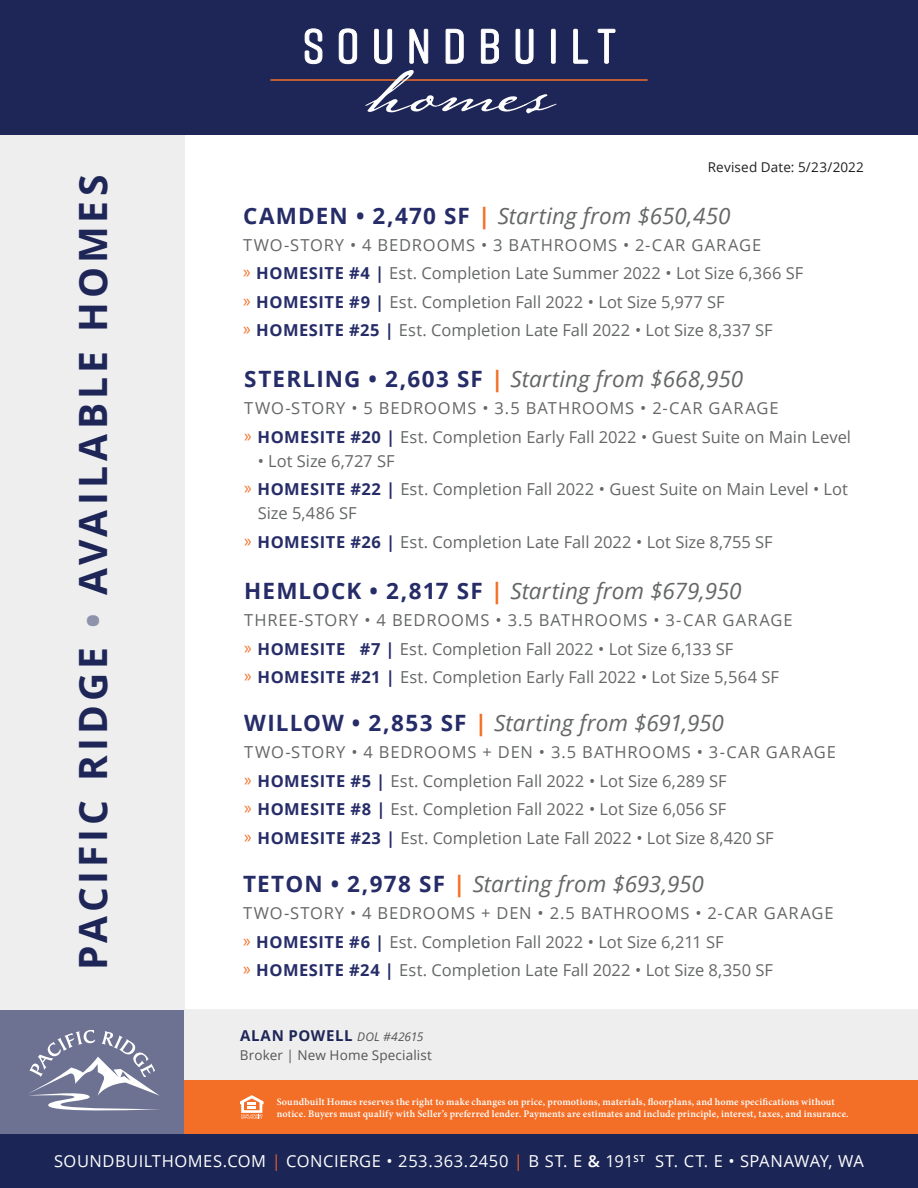
<style>
.page{position:relative;width:918px;height:1188px;background:#fff}
.page>*{position:absolute;margin:0;border:0;box-sizing:border-box;transform-origin:0 0}
.t1{font:700 39px "Open Sans";letter-spacing:.105em;color:#1e2657}
.t2{font:italic 22.5px "Open Sans";letter-spacing:.005em;color:#656666}
.t3{font:16.5px/28.5px "Open Sans";color:#656666}
.t4{font:16.5px "Open Sans";letter-spacing:.03em;color:#fff}
.t5{font:700 15px "Open Sans";letter-spacing:.045em;color:#1e2657}
.t6{font:13.5px "Open Sans";letter-spacing:.01em;color:#555}
.t7{font:13.5px "Open Sans";letter-spacing:.015em;color:#231f20}
.t8{font:600 10.05px/12px "Minion Pro";letter-spacing:.015em;color:#fff}
.s1{color:#8e92ab}
.s2{font-weight:700;font-style:normal;color:#252c68}
.s3{font-weight:700;font-style:normal;color:#f36f27}
.s4{font-family:"Myriad Pro";font-size:18px;color:#f36f27}
.s5{font-weight:700;color:#252c68}
.s6{font-weight:400;font-style:italic;font-size:12px;color:#555}
.s7{color:#f25d27}
.s8{font-weight:600}
</style>
<div class="page">
<div style="left:0;top:1010px;width:185px;height:124px;background:#6d7292"></div>
<div style="left:0;top:135px;width:185px;height:875px;background:#eee"></div>
<div style="left:0;top:0;width:918px;height:135px;background:#1e2657"></div>
<hr style="left:270px;top:79px;width:378px;height:2px;background:#f36f27">
<svg style="left:305px;top:29px;width:17px;height:35px"></svg>
<svg style="left:339px;top:29px;width:18px;height:35px"></svg>
<svg style="left:374px;top:29px;width:18px;height:35px"></svg>
<svg style="left:409px;top:29px;width:19px;height:35px"></svg>
<svg style="left:446px;top:29px;width:18px;height:35px"></svg>
<svg style="left:481px;top:29px;width:18px;height:35px"></svg>
<svg style="left:516px;top:29px;width:17px;height:35px"></svg>
<div style="left:551px;top:29px;width:4px;height:34px;border:1px solid #fff"></div>
<svg style="left:573px;top:29px;width:15px;height:35px"></svg>
<svg style="left:598px;top:29px;width:17px;height:35px"></svg>
<svg style="left:365px;top:70px;width:192px;height:43px"></svg>
<div style="left:0;top:1134px;width:918px;height:54px;background:#1c2656"></div>
<div style="left:185px;top:1080px;width:733px;height:54px;background:#f36f27"></div>
<svg style="left:240px;top:1095px;width:24px;height:24px"></svg>
<div style="left:185px;top:1010px;width:733px;height:70px;background:#eee"></div>
<svg style="left:29px;top:1030px;width:131px;height:81px"></svg>
<h1 class="t1" style="left:78px;top:970px;width:797px;rotate:-90deg">PACIFIC RIDGE <span class="s1">•</span> AVAILABLE HOMES</h1>
<p class="t7" style="left:708px;top:162px;width:158px">Revised Date: 5/23/2022</p>
<h2 class="t2" style="left:243px;top:206px;width:489px"><span class="s2">CAMDEN • 2,470 SF</span> <span class="s3">|</span> Starting from $650,450</h2>
<p class="t3" style="left:243px;top:232px;width:562px">TWO-STORY • 4 BEDROOMS • 3 BATHROOMS • 2-CAR GARAGE<br><span class="s4">»</span> <span class="s5">HOMESITE #4 |</span> Est. Completion Late Summer 2022 • Lot Size 6,366 SF <span class="s4">»</span> <span class="s5">HOMESITE #9 |</span> Est. Completion Fall 2022 • Lot Size 5,977 SF<br><span class="s4">»</span> <span class="s5">HOMESITE #25 |</span> Est. Completion Late Fall 2022 • Lot Size 8,337 SF</p>
<h2 class="t2" style="left:244px;top:370px;width:500px"><span class="s2">STERLING • 2,603 SF</span> <span class="s3">|</span> Starting from $668,950</h2>
<p class="t3" style="left:244px;top:396px;width:608px">TWO-STORY • 5 BEDROOMS • 3.5 BATHROOMS • 2-CAR GARAGE<br><span class="s4">»</span> <span class="s5">HOMESITE #20 |</span> Est. Completion Early Fall 2022 • Guest Suite on Main Level</p>
<p class="t3" style="left:244px;top:448px;width:605px;text-indent:13px">• Lot Size 6,727 SF<br><span class="s4">»</span> <span class="s5">HOMESITE #22 |</span> Est. Completion Fall 2022 • Guest Suite on Main Level • Lot</p>
<p class="t3" style="left:244px;top:501px;width:530px;text-indent:14px">Size 5,486 SF<br><span class="s4">»</span> <span class="s5">HOMESITE #26 |</span> Est. Completion Late Fall 2022 • Lot Size 8,755 SF</p>
<h2 class="t2" style="left:244px;top:582px;width:499px"><span class="s2">HEMLOCK • 2,817 SF</span> <span class="s3">|</span> Starting from $679,950</h2>
<p class="t3" style="left:244px;top:608px;width:550px">THREE-STORY • 4 BEDROOMS • 3.5 BATHROOMS • 3-CAR GARAGE <span class="s4">»</span> <span class="s5">HOMESITE #7 |</span> Est. Completion Fall 2022 • Lot Size 6,133 SF<br><span class="s4">»</span> <span class="s5">HOMESITE #21 |</span> Est. Completion Early Fall 2022 • Lot Size 5,564 SF</p>
<h2 class="t2" style="left:244px;top:714px;width:481px"><span class="s2">WILLOW • 2,853 SF</span> <span class="s3">|</span> Starting from $691,950</h2>
<p class="t3" style="left:244px;top:740px;width:593px">TWO-STORY • 4 BEDROOMS + DEN • 3.5 BATHROOMS • 3-CAR GARAGE <span class="s4">»</span> <span class="s5">HOMESITE #5 |</span> Est. Completion Fall 2022 • Lot Size 6,289 SF<br><span class="s4">»</span> <span class="s5">HOMESITE #8 |</span> Est. Completion Fall 2022 • Lot Size 6,056 SF<br><span class="s4">»</span> <span class="s5">HOMESITE #23 |</span> Est. Completion Late Fall 2022 • Lot Size 8,420 SF</p>
<h2 class="t2" style="left:243px;top:875px;width:462px"><span class="s2">TETON • 2,978 SF</span> <span class="s3">|</span> Starting from $693,950</h2>
<p class="t3" style="left:243px;top:901px;width:592px">TWO-STORY • 4 BEDROOMS + DEN • 2.5 BATHROOMS • 2-CAR GARAGE <span class="s4">»</span> <span class="s5">HOMESITE #6 |</span> Est. Completion Fall 2022 • Lot Size 6,211 SF<br><span class="s4">»</span> <span class="s5">HOMESITE #24 |</span> Est. Completion Late Fall 2022 • Lot Size 8,350 SF</p>
<p class="t5" style="left:240px;top:1030px;width:185px">ALAN POWELL <span class="s6">DOL #42615</span></p>
<p class="t6" style="left:240px;top:1050px;width:194px">Broker | New Home Specialist</p>
<p class="t8" style="left:277px;top:1096px;width:574px">Soundbuilt Homes reserves the right to make changes on price, promotions, materials, floorplans, and home specifications without notice. Buyers must qualify with Seller’s preferred lender. Payments are estimates and include principle, interest, taxes, and insurance.</p>
<p class="t4" style="left:54px;top:1155px;width:811px">SOUNDBUILTHOMES.COM <span class="s7">|</span> CONCIERGE • 253.363.2450 <span class="s7">|</span> B ST. E <span class="s8">&amp;</span> 191<sup>ST</sup> ST. CT. E • SPANAWAY, WA</p>
</div>
